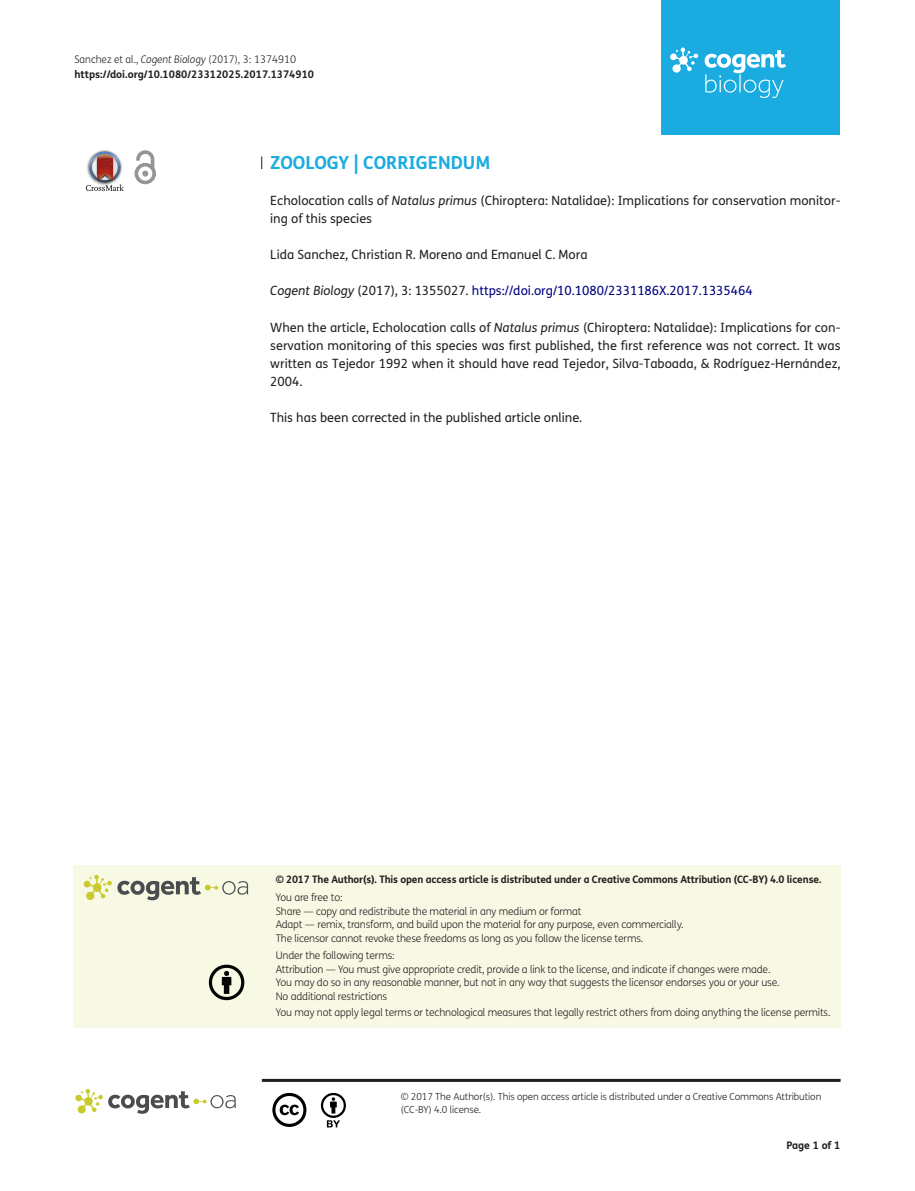
<style>
.page{position:relative;width:915px;height:1191px;background:#fff}
.page>*{position:absolute;margin:0;border:0;box-sizing:border-box;transform-origin:0 0}
.t1{font:700 18px "FS Me Pro";color:#1bace1}
.t2{font:12.75px/18px "FS Me Pro";color:#231f20}
.t3{font:12.75px "FS Me Pro";color:#000080}
.t4{font:300 10.5px/13.5px "FS Me Pro";letter-spacing:-.015em;color:#231f20}
.t5{font:700 10.5px/15px "FS Me Pro";color:#231f20}
.t6{font:700 10.35px "FS Me Pro";letter-spacing:-.015em;color:#231f20}
.t7{font:300 9.75px/12.8px "FS Me Pro";letter-spacing:-.01em;color:#231f20}
.s1{font-weight:300}
.s2{font-weight:300;font-style:italic}
.s3{font-style:italic}
.s4{font-style:italic;color:#231f20}
.s5{color:#231f20}
</style>
<div class="page">
<div style="left:661px;top:0;width:179px;height:134px;background:#1aabe1"></div>
<svg style="left:670px;top:48px;width:28px;height:25px"></svg>
<svg style="left:704px;top:50px;width:81px;height:48px"></svg>
<svg style="left:86px;top:151px;width:38px;height:40px"></svg>
<svg style="left:134px;top:150px;width:22px;height:34px"></svg>
<svg style="left:261px;top:156px;width:1px;height:13px"></svg>
<hr style="left:262px;top:1078px;width:578px;height:3px;background:#231f20">
<svg style="left:75px;top:1089px;width:161px;height:24px"></svg>
<svg style="left:272px;top:1093px;width:34px;height:34px"></svg>
<svg style="left:321px;top:1093px;width:25px;height:34px"></svg>
<svg style="left:84px;top:874px;width:164px;height:26px;background:#d3d4bb"></svg>
<svg style="left:209px;top:964px;width:35px;height:36px"></svg>
<p class="t5" style="left:74px;top:51px;width:241px"><span class="s1">Sanchez et al.,</span> <span class="s2">Cogent Biology</span> <span class="s1">(2017), 3: 1374910 </span>https://doi.org/10.1080/23312025.2017.1374910</p>
<h1 class="t1" style="left:270px;top:149px;width:221px">ZOOLOGY | CORRIGENDUM</h1>
<p class="t2" style="left:270px;top:192px;width:571px">Echolocation calls of <span class="s3">Natalus primus</span> (Chiroptera: Natalidae): Implications for conservation monitor&shy;ing of this species</p>
<p class="t2" style="left:270px;top:246px;width:319px">Lida Sanchez, Christian R. Moreno and Emanuel C. Mora</p>
<p class="t3" style="left:270px;top:282px;width:484px"><span class="s4">Cogent Biology</span> <span class="s5">(2017), 3: 1355027.</span> https://doi.org/10.1080/2331186X.2017.1335464</p>
<p class="t2" style="left:270px;top:318px;width:571px;text-align:justify">When the article, Echolocation calls of <span class="s3">Natalus primus</span> (Chiroptera: Natalidae): Implications for con&shy;servation monitoring of this species was first published, the first reference was not correct. It was written as Tejedor 1992 when it should have read Tejedor, Silva-Taboada, &amp; Rodríguez-Hernández, 2004.</p>
<p class="t2" style="left:270px;top:408px;width:313px">This has been corrected in the published article online.</p>
<p class="t6" style="left:276px;top:871px;width:547px">© 2017 The Author(s). This open access article is distributed under a Creative Commons Attribution (CC-BY) 4.0 license.</p>
<p class="t4" style="left:276px;top:890px;width:409px">You are free to:<br>Share — copy and redistribute the material in any medium or format<br>Adapt — remix, transform, and build upon the material for any purpose, even commercially.<br>The licensor cannot revoke these freedoms as long as you follow the license terms.</p>
<p class="t4" style="left:276px;top:948px;width:505px">Under the following terms:<br>Attribution — You must give appropriate credit, provide a link to the license, and indicate if changes were made.<br>You may do so in any reasonable manner, but not in any way that suggests the licensor endorses you or your use.<br>No additional restrictions</p>
<p class="t4" style="left:276px;top:1005px;width:556px">You may not apply legal terms or technological measures that legally restrict others from doing anything the license permits.</p>
<p class="t7" style="left:400px;top:1090px;width:422px">© 2017 The Author(s). This open access article is distributed under a Creative Commons Attribution (CC-BY) 4.0 license.</p>
<p class="t5" style="left:786px;top:1137px;width:56px">Page 1 of 1</p>
</div>
